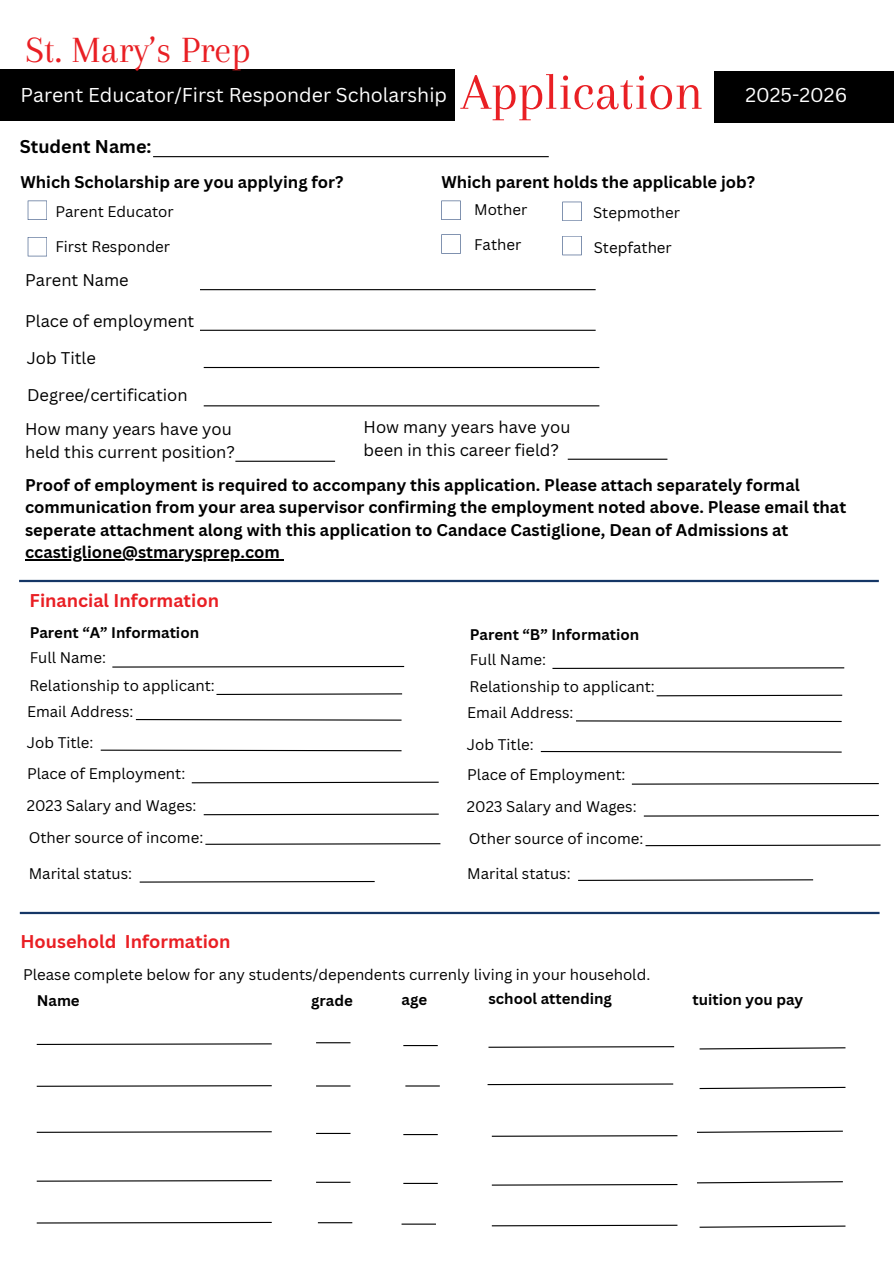
<style>
.page{position:relative;width:894px;height:1264px;background:#fff}
.page>*{position:absolute;margin:0;border:0;box-sizing:border-box;transform-origin:0 0}
.t1{font:53.4px "Arapey";color:#e91f24}
.t2{font:38.4px "Arapey";color:#e91f24}
.t3{font:19.5px "Canva Sans";color:#fff}
.t4{font:700 18px "Canva Sans";color:#e91f24}
.t5{font:700 18px "Canva Sans";color:#000}
.t6{font:700 16.5px/22.5px "Canva Sans";color:#000}
.t7{font:16.5px/34px "Canva Sans";color:#000}
.t8{font:15px/31.5px "Canva Sans";color:#000}
.t9{font:700 15px "Canva Sans";color:#000}
</style>
<div class="page">
<div style="left:0;top:70px;width:455px;height:51px;background:#000"></div>
<div style="left:713px;top:72px;width:180px;height:51px;background:#000"></div>
<hr style="left:153px;top:156px;width:395px;height:1px;background:#000">
<svg style="left:28px;top:200px;width:19px;height:20px"></svg>
<svg style="left:28px;top:237px;width:19px;height:19px"></svg>
<svg style="left:441px;top:200px;width:19px;height:20px"></svg>
<svg style="left:441px;top:234px;width:19px;height:20px"></svg>
<hr style="left:19px;top:580px;width:859px;height:2px;background:#153666">
<svg style="left:112px;top:665px;width:293px;height:3px"></svg>
<svg style="left:135px;top:719px;width:267px;height:2px"></svg>
<svg style="left:203px;top:813px;width:236px;height:2px"></svg>
<svg style="left:562px;top:202px;width:19px;height:19px"></svg>
<svg style="left:562px;top:236px;width:19px;height:19px"></svg>
<hr style="left:200px;top:289px;width:395px;height:1px;background:#000">
<hr style="left:200px;top:330px;width:395px;height:1px;background:#000">
<hr style="left:204px;top:367px;width:395px;height:1px;background:#000">
<hr style="left:204px;top:405px;width:395px;height:1px;background:#000">
<hr style="left:235px;top:460px;width:100px;height:2px;background:#000">
<hr style="left:567px;top:458px;width:100px;height:2px;background:#000">
<hr style="left:25px;top:559px;width:255px;height:1px;background:#000">
<svg style="left:100px;top:749px;width:302px;height:2px"></svg>
<svg style="left:191px;top:781px;width:248px;height:3px"></svg>
<svg style="left:205px;top:843px;width:236px;height:2px"></svg>
<svg style="left:216px;top:693px;width:187px;height:2px"></svg>
<svg style="left:552px;top:667px;width:293px;height:2px"></svg>
<svg style="left:576px;top:720px;width:266px;height:2px"></svg>
<svg style="left:643px;top:814px;width:236px;height:3px"></svg>
<svg style="left:540px;top:751px;width:302px;height:2px"></svg>
<svg style="left:631px;top:783px;width:248px;height:2px"></svg>
<svg style="left:645px;top:844px;width:236px;height:2px"></svg>
<svg style="left:656px;top:694px;width:187px;height:3px"></svg>
<hr style="left:20px;top:911px;width:859px;height:3px;background:#153666">
<svg style="left:36px;top:1043px;width:236px;height:2px"></svg>
<hr style="left:316px;top:1042px;width:34px;height:1px;background:#000">
<svg style="left:36px;top:1085px;width:236px;height:2px"></svg>
<svg style="left:36px;top:1131px;width:236px;height:2px"></svg>
<svg style="left:36px;top:1180px;width:236px;height:2px"></svg>
<hr style="left:316px;top:1085px;width:34px;height:1px;background:#000">
<hr style="left:316px;top:1132px;width:34px;height:1px;background:#000">
<hr style="left:316px;top:1181px;width:34px;height:1px;background:#000">
<hr style="left:403px;top:1044px;width:34px;height:2px;background:#000">
<hr style="left:405px;top:1085px;width:34px;height:1px;background:#000">
<hr style="left:403px;top:1133px;width:34px;height:2px;background:#000">
<hr style="left:403px;top:1182px;width:34px;height:1px;background:#000">
<svg style="left:488px;top:1046px;width:187px;height:2px"></svg>
<svg style="left:699px;top:1047px;width:147px;height:3px"></svg>
<svg style="left:487px;top:1083px;width:187px;height:2px"></svg>
<svg style="left:491px;top:1135px;width:187px;height:2px"></svg>
<svg style="left:491px;top:1184px;width:187px;height:2px"></svg>
<svg style="left:699px;top:1086px;width:147px;height:3px"></svg>
<svg style="left:697px;top:1130px;width:146px;height:3px"></svg>
<svg style="left:697px;top:1181px;width:146px;height:2px"></svg>
<svg style="left:139px;top:881px;width:236px;height:2px"></svg>
<svg style="left:578px;top:879px;width:236px;height:2px"></svg>
<svg style="left:36px;top:1221px;width:236px;height:3px"></svg>
<hr style="left:318px;top:1222px;width:34px;height:1px;background:#000">
<hr style="left:401px;top:1223px;width:35px;height:1px;background:#000">
<svg style="left:491px;top:1224px;width:187px;height:2px"></svg>
<svg style="left:699px;top:1225px;width:147px;height:3px"></svg>
<h2 class="t2" style="left:25px;top:29px;width:227px">St. Mary’s Prep</h2>
<h3 class="t3" style="left:20px;top:84px;width:428px">Parent Educator/First Responder Scholarship</h3>
<p class="t5" style="left:20px;top:136px;width:133px">Student Name:</p>
<h1 class="t1" style="left:460px;top:62px;width:244px">Application</h1>
<h3 class="t3" style="left:745px;top:84px;width:103px">2025-2026</h3>
<p class="t6" style="left:20px;top:171px;width:324px">Which Scholarship are you applying for?</p>
<p class="t6" style="left:441px;top:171px;width:315px">Which parent holds the applicable job?</p>
<p class="t8" style="left:55px;top:196px;width:120px">Parent Educator</p>
<p class="t8" style="left:55px;top:231px;width:116px">First Responder</p>
<p class="t8" style="left:474px;top:194px;width:55px">Mother</p>
<p class="t8" style="left:474px;top:228px;width:49px">Father</p>
<p class="t8" style="left:593px;top:197px;width:88px">Stepmother</p>
<p class="t8" style="left:593px;top:232px;width:79px">Stepfather</p>
<p class="t7" style="left:25px;top:263px;width:105px">Parent Name</p>
<p class="t7" style="left:25px;top:304px;width:171px">Place of employment</p>
<p class="t7" style="left:27px;top:341px;width:71px">Job Title</p>
<p class="t7" style="left:25px;top:378px;width:208px">Degree/certification<br>How many years have you</p>
<p class="t7" style="left:25px;top:435px;width:211px">held this current position?</p>
<p class="t7" style="left:363px;top:416px;width:208px;line-height:22.5px">How many years have you been in this career field?</p>
<p class="t6" style="left:25px;top:473px;width:822px">Proof of employment is required to accompany this application. Please attach separately formal communication from your area supervisor confirming the employment noted above. Please email that seperate attachment along with this application to Candace Castiglione, Dean of Admissions at ccastiglione@stmarysprep.com</p>
<p class="t4" style="left:30px;top:589px;width:191px">Financial Information</p>
<p class="t9" style="left:30px;top:624px;width:171px">Parent “A” Information</p>
<p class="t9" style="left:469px;top:625px;width:171px">Parent “B” Information</p>
<p class="t8" style="left:30px;top:642px;width:78px">Full Name:</p>
<p class="t8" style="left:469px;top:643px;width:78px">Full Name:</p>
<p class="t8" style="left:29px;top:669px;width:187px">Relationship to applicant:</p>
<p class="t8" style="left:469px;top:671px;width:187px">Relationship to applicant:</p>
<p class="t8" style="left:27px;top:695px;width:178px">Email Address:<br>Job Title:<br>Place of Employment:<br>2023 Salary and Wages:<br>Other source of income:</p>
<p class="t8" style="left:467px;top:697px;width:178px">Email Address:<br>Job Title:<br>Place of Employment:<br>2023 Salary and Wages:<br>Other source of income:</p>
<p class="t8" style="left:29px;top:857px;width:105px">Marital status:</p>
<p class="t8" style="left:467px;top:857px;width:105px">Marital status:</p>
<p class="t4" style="left:20px;top:931px;width:211px">Household Information</p>
<p class="t8" style="left:23px;top:958px;width:628px">Please complete below for any students/dependents currenly living in your household.</p>
<p class="t9" style="left:37px;top:991px;width:45px">Name</p>
<p class="t9" style="left:311px;top:991px;width:43px">grade</p>
<p class="t9" style="left:401px;top:990px;width:27px">age</p>
<p class="t9" style="left:488px;top:989px;width:125px">school attending</p>
<p class="t9" style="left:692px;top:990px;width:112px">tuition you pay</p>
</div>
